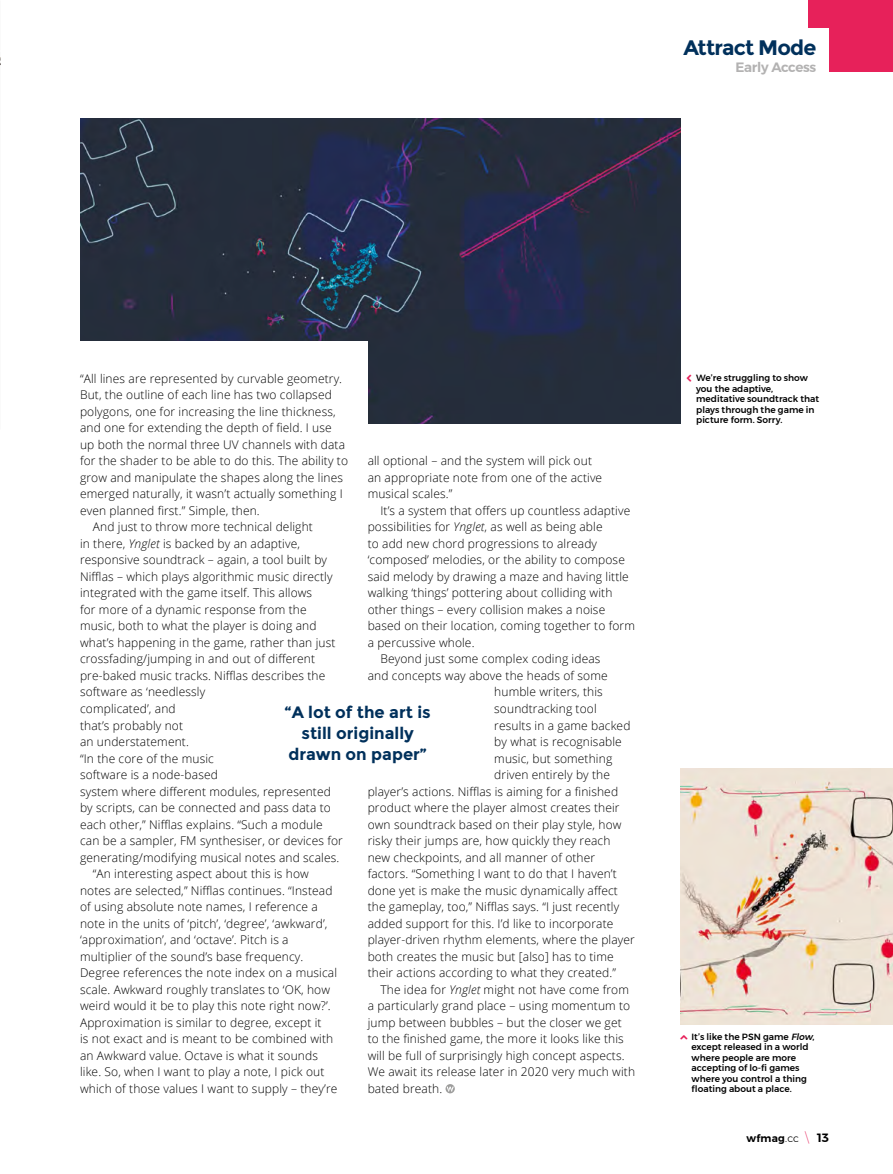
<style>
.page{position:relative;width:893px;height:1174px;background:#fff}
.page>*{position:absolute;margin:0;border:0;box-sizing:border-box;transform-origin:0 0}
.t1{font:700 21px "Montserrat";letter-spacing:-.04em;color:#00305b}
.t2{font:700 16.5px/21px "Montserrat";color:#00305b;text-align:center}
.t3{font:600 13.5px "Montserrat";letter-spacing:-.02em;color:#b3b2b2}
.t4{font:300 12px/16.5px "Open Sans";letter-spacing:.01em;color:#000}
.t5{font:600 10.5px "Montserrat";letter-spacing:.02em;color:#000}
.t6{font:500 9px/10.5px "Montserrat";color:#000}
.s1{font-style:italic}
.s2{font-weight:300}
.s3{font-weight:200;font-size:12.75px;color:#e7215a}
.s4{font-size:12px}
</style>
<div class="page">
<img style="left:80px;top:119px;width:600px;height:304px">
<img style="left:680px;top:768px;width:213px;height:256px">
<div style="left:66px;top:341px;width:302px;height:129px;background:#fff"></div>
<svg style="left:446px;top:1084px;width:9px;height:9px"></svg>
<svg style="left:447px;top:1086px;width:7px;height:5px"></svg>
<div style="left:808px;top:0;width:85px;height:72px;background:#e7215a"></div>
<div style="left:670px;top:29px;width:159px;height:57px;background:#fff"></div>
<h1 class="t1" style="left:683px;top:36px;width:134px">Attract Mode</h1>
<p class="t3" style="left:735px;top:56px;width:82px">Early Access</p>
<p class="t4" style="left:80px;top:370px;width:264px">“All lines are represented by curvable geometry.</p>
<p class="t4" style="left:80px;top:386px;width:253px">But, the outline of each line has two collapsed</p>
<p class="t4" style="left:80px;top:403px;width:257px">polygons, one for increasing the line thickness,</p>
<p class="t4" style="left:80px;top:419px;width:253px">and one for extending the depth of field. I use</p>
<p class="t4" style="left:80px;top:436px;width:267px">up both the normal three UV channels with data</p>
<p class="t4" style="left:80px;top:452px;width:269px">for the shader to be able to do this. The ability to</p>
<p class="t4" style="left:80px;top:469px;width:264px">grow and manipulate the shapes along the lines</p>
<p class="t4" style="left:80px;top:485px;width:264px">emerged naturally, it wasn’t actually something I</p>
<p class="t4" style="left:80px;top:502px;width:181px">even planned first.” Simple, then.</p>
<p class="t4" style="left:93px;top:518px;width:222px">And just to throw more technical delight</p>
<p class="t4" style="left:80px;top:535px;width:221px">in there, <span class="s1">Ynglet</span> is backed by an adaptive,</p>
<p class="t4" style="left:80px;top:551px;width:249px">responsive soundtrack – again, a tool built by</p>
<p class="t4" style="left:80px;top:568px;width:254px">Nifflas – which plays algorithmic music directly</p>
<p class="t4" style="left:80px;top:584px;width:234px">integrated with the game itself. This allows</p>
<p class="t4" style="left:80px;top:601px;width:228px">for more of a dynamic response from the</p>
<p class="t4" style="left:80px;top:617px;width:238px">music, both to what the player is doing and</p>
<p class="t4" style="left:80px;top:634px;width:257px">what’s happening in the game, rather than just</p>
<p class="t4" style="left:80px;top:650px;width:237px">crossfading/jumping in and out of different</p>
<p class="t4" style="left:80px;top:667px;width:247px">pre-baked music tracks. Nifflas describes the</p>
<p class="t4" style="left:80px;top:683px;width:127px">software as ‘needlessly</p>
<p class="t4" style="left:80px;top:700px;width:97px">complicated’, and</p>
<p class="t4" style="left:80px;top:716px;width:105px">that’s probably not</p>
<p class="t4" style="left:80px;top:733px;width:110px">an understatement.</p>
<p class="t4" style="left:80px;top:749px;width:135px">“In the core of the music</p>
<p class="t4" style="left:80px;top:766px;width:139px">software is a node-based</p>
<p class="t4" style="left:80px;top:782px;width:252px">system where different modules, represented</p>
<p class="t4" style="left:80px;top:799px;width:252px">by scripts, can be connected and pass data to</p>
<p class="t4" style="left:80px;top:815px;width:244px">each other,” Nifflas explains. “Such a module</p>
<p class="t4" style="left:80px;top:832px;width:264px">can be a sampler, FM synthesiser, or devices for</p>
<p class="t4" style="left:80px;top:848px;width:261px">generating/modifying musical notes and scales.</p>
<p class="t4" style="left:93px;top:865px;width:218px">“An interesting aspect about this is how</p>
<p class="t4" style="left:80px;top:881px;width:254px">notes are selected,” Nifflas continues. “Instead</p>
<p class="t4" style="left:80px;top:898px;width:239px">of using absolute note names, I reference a</p>
<p class="t4" style="left:80px;top:914px;width:249px">note in the units of ‘pitch’, ‘degree’, ‘awkward’,</p>
<p class="t4" style="left:80px;top:931px;width:210px">‘approximation’, and ‘octave’. Pitch is a</p>
<p class="t4" style="left:80px;top:947px;width:225px">multiplier of the sound’s base frequency.</p>
<p class="t4" style="left:80px;top:964px;width:259px">Degree references the note index on a musical</p>
<p class="t4" style="left:80px;top:980px;width:251px">scale. Awkward roughly translates to ‘OK, how</p>
<p class="t4" style="left:80px;top:997px;width:252px">weird would it be to play this note right now?’.</p>
<p class="t4" style="left:80px;top:1013px;width:243px">Approximation is similar to degree, except it</p>
<p class="t4" style="left:80px;top:1030px;width:255px">is not exact and is meant to be combined with</p>
<p class="t4" style="left:80px;top:1046px;width:239px">an Awkward value. Octave is what it sounds</p>
<p class="t4" style="left:80px;top:1063px;width:246px">like. So, when I want to play a note, I pick out</p>
<p class="t4" style="left:80px;top:1079px;width:259px">which of those values I want to supply – they’re</p>
<p class="t4" style="left:368px;top:452px;width:236px">all optional – and the system will pick out an appropriate note from one of the active musical scales.”</p>
<p class="t4" style="left:380px;top:502px;width:251px">It’s a system that offers up countless adaptive</p>
<p class="t4" style="left:368px;top:518px;width:236px">possibilities for <span class="s1">Ynglet</span>, as well as being able</p>
<p class="t4" style="left:368px;top:535px;width:231px">to add new chord progressions to already</p>
<p class="t4" style="left:368px;top:551px;width:259px">‘composed’ melodies, or the ability to compose</p>
<p class="t4" style="left:368px;top:568px;width:263px">said melody by drawing a maze and having little</p>
<p class="t4" style="left:368px;top:584px;width:246px">walking ‘things’ pottering about colliding with</p>
<p class="t4" style="left:368px;top:601px;width:239px">other things – every collision makes a noise</p>
<p class="t4" style="left:368px;top:617px;width:269px">based on their location, coming together to form</p>
<p class="t4" style="left:368px;top:634px;width:108px">a percussive whole.</p>
<p class="t4" style="left:380px;top:650px;width:222px">Beyond just some complex coding ideas</p>
<p class="t4" style="left:368px;top:667px;width:242px">and concepts way above the heads of some</p>
<p class="t4" style="left:494px;top:683px;width:110px">humble writers, this</p>
<p class="t4" style="left:494px;top:700px;width:104px">soundtracking tool</p>
<p class="t4" style="left:494px;top:716px;width:138px">results in a game backed</p>
<p class="t4" style="left:494px;top:733px;width:129px">by what is recognisable</p>
<p class="t4" style="left:494px;top:749px;width:119px">music, but something</p>
<p class="t4" style="left:494px;top:766px;width:117px">driven entirely by the</p>
<p class="t4" style="left:368px;top:782px;width:252px">player’s actions. Nifflas is aiming for a finished</p>
<p class="t4" style="left:368px;top:799px;width:253px">product where the player almost creates their</p>
<p class="t4" style="left:368px;top:815px;width:255px">own soundtrack based on their play style, how</p>
<p class="t4" style="left:368px;top:832px;width:244px">risky their jumps are, how quickly they reach</p>
<p class="t4" style="left:368px;top:848px;width:229px">new checkpoints, and all manner of other</p>
<p class="t4" style="left:368px;top:865px;width:251px">factors. “Something I want to do that I haven’t</p>
<p class="t4" style="left:368px;top:881px;width:252px">done yet is make the music dynamically affect</p>
<p class="t4" style="left:368px;top:898px;width:253px">the gameplay, too,” Nifflas says. “I just recently</p>
<p class="t4" style="left:368px;top:914px;width:247px">added support for this. I’d like to incorporate</p>
<p class="t4" style="left:368px;top:931px;width:269px">player-driven rhythm elements, where the player</p>
<p class="t4" style="left:368px;top:947px;width:247px">both creates the music but [also] has to time</p>
<p class="t4" style="left:368px;top:964px;width:250px">their actions according to what they created.”</p>
<p class="t4" style="left:380px;top:980px;width:250px">The idea for <span class="s1">Ynglet</span> might not have come from</p>
<p class="t4" style="left:368px;top:997px;width:264px">a particularly grand place – using momentum to</p>
<p class="t4" style="left:368px;top:1013px;width:256px">jump between bubbles – but the closer we get</p>
<p class="t4" style="left:368px;top:1030px;width:258px">to the finished game, the more it looks like this</p>
<p class="t4" style="left:368px;top:1046px;width:258px">will be full of surprisingly high concept aspects.</p>
<p class="t4" style="left:368px;top:1063px;width:269px">We await its release later in 2020 very much with</p>
<p class="t4" style="left:368px;top:1079px;width:76px">bated breath.</p>
<h2 class="t2" style="left:285px;top:701px;width:148px">“A lot of the art is still originally drawn on paper”</h2>
<p class="t6" style="left:696px;top:373px;width:125px">We’re struggling to show you the adaptive, meditative soundtrack that plays through the game in picture form. Sorry.</p>
<p class="t6" style="left:691px;top:1031px;width:125px">It’s like the PSN game <span class="s1">Flow</span>, except released in a world where people are more accepting of lo-fi games where you control a thing floating about a place.</p>
<p class="t5" style="left:746px;top:1130px;width:84px">wfmag<span class="s2">.cc</span> <span class="s3">\</span> <span class="s4">13</span></p>
</div>
